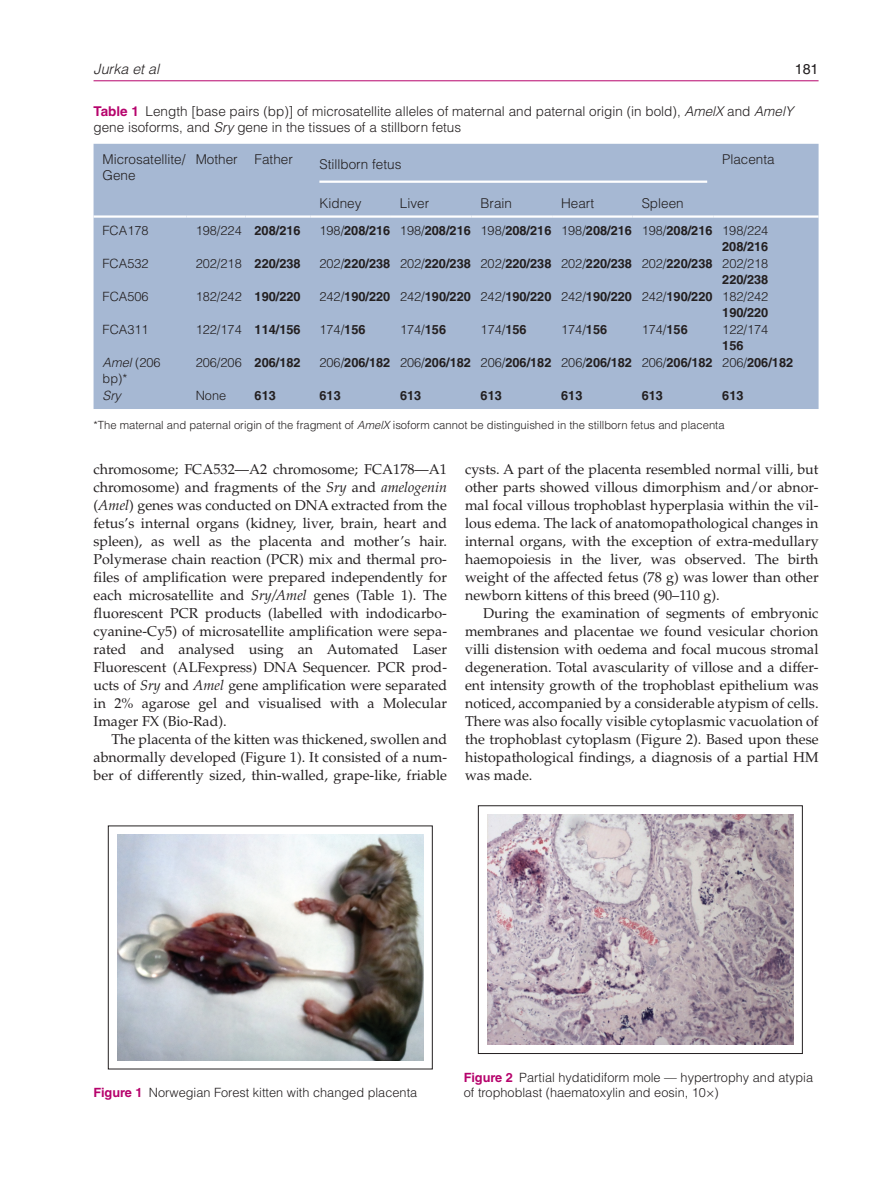
<style>
.page{position:relative;width:893px;height:1191px;background:#fff}
.page>*{position:absolute;margin:0;border:0;box-sizing:border-box;transform-origin:0 0}
.t1{font:14.25px/18px "Palatino LT Std";color:#231f20;text-align:justify}
.t2{font:italic 300 14.25px "Helvetica LT Std";color:#231f20}
.t3{font:14.25px "Helvetica LT Std";color:#231f20}
.t4{font:300 13.5px/15.8px "Helvetica LT Std";color:#231f20}
.t5{font:700 12.75px/15.8px "Helvetica LT Std";color:#231f20;text-align:right}
.t6{font:300 12.75px/15.8px "Helvetica LT Std";color:#231f20}
.t7{font:italic 300 12.75px "Helvetica LT Std";color:#231f20}
.t8{font:300 11.25px "Helvetica LT Std";color:#231f20}
.s1{font-weight:700;color:#b6036c}
.s2{font-style:italic}
.s3{font-weight:700}
.s4{font-weight:300}
</style>
<div class="page">
<hr style="left:94px;top:80px;width:725px;height:1px;background:#b6036c">
<div style="left:94px;top:144px;width:725px;height:265px;background:#a6b8d3"></div>
<hr style="left:94px;top:215px;width:93px;height:3px;background:#fff">
<hr style="left:187px;top:215px;width:59px;height:3px;background:#fff">
<hr style="left:246px;top:215px;width:64px;height:3px;background:#fff">
<hr style="left:310px;top:215px;width:81px;height:3px;background:#fff">
<hr style="left:391px;top:215px;width:80px;height:3px;background:#fff">
<hr style="left:471px;top:215px;width:81px;height:3px;background:#fff">
<hr style="left:552px;top:215px;width:81px;height:3px;background:#fff">
<hr style="left:633px;top:215px;width:80px;height:3px;background:#fff">
<hr style="left:713px;top:215px;width:106px;height:3px;background:#fff">
<hr style="left:319px;top:180px;width:388px;height:3px;background:#fff">
<img style="left:117px;top:835px;width:306px;height:225px">
<div style="left:108px;top:825px;width:325px;height:244px;border:1px solid #231f20"></div>
<img style="left:487px;top:814px;width:306px;height:230px">
<div style="left:478px;top:805px;width:325px;height:249px;border:1px solid #231f20"></div>
<p class="t2" style="left:94px;top:60px;width:67px">Jurka et al</p>
<p class="t3" style="left:795px;top:61px;width:25px">181</p>
<p class="t4" style="left:94px;top:103px;width:701px"><span class="s1">Table 1</span> Length [base pairs (bp)] of microsatellite alleles of maternal and paternal origin (in bold), <span class="s2">AmelX</span> and <span class="s2">AmelY </span>gene isoforms, and <span class="s2">Sry</span> gene in the tissues of a stillborn fetus</p>
<p class="t4" style="left:103px;top:151px;width:85px">Microsatellite/<br>Gene</p>
<p class="t4" style="left:196px;top:151px;width:44px">Mother</p>
<p class="t4" style="left:255px;top:151px;width:40px">Father</p>
<p class="t4" style="left:319px;top:156px;width:84px">Stillborn fetus</p>
<p class="t4" style="left:722px;top:151px;width:54px">Placenta</p>
<p class="t4" style="left:319px;top:195px;width:44px">Kidney</p>
<p class="t4" style="left:400px;top:195px;width:31px">Liver</p>
<p class="t4" style="left:481px;top:195px;width:33px">Brain</p>
<p class="t4" style="left:561px;top:195px;width:35px">Heart</p>
<p class="t4" style="left:642px;top:195px;width:44px">Spleen</p>
<p class="t6" style="left:103px;top:222px;width:48px">FCA178</p>
<p class="t6" style="left:196px;top:222px;width:106px">198/224 <span class="s3">208/216</span></p>
<p class="t5" style="left:319px;top:222px;width:450px"><span class="s4">198/</span>208/216 <span class="s4">198/</span>208/216 <span class="s4">198/</span>208/216 <span class="s4">198/</span>208/216 <span class="s4">198/</span>208/216 <span class="s4">198/224<br></span>208/216</p>
<p class="t6" style="left:103px;top:255px;width:48px">FCA532</p>
<p class="t6" style="left:196px;top:255px;width:106px">202/218 <span class="s3">220/238</span></p>
<p class="t5" style="left:319px;top:255px;width:450px"><span class="s4">202/</span>220/238 <span class="s4">202/</span>220/238 <span class="s4">202/</span>220/238 <span class="s4">202/</span>220/238 <span class="s4">202/</span>220/238 <span class="s4">202/218<br></span>220/238</p>
<p class="t6" style="left:103px;top:288px;width:48px">FCA506</p>
<p class="t6" style="left:196px;top:288px;width:106px">182/242 <span class="s3">190/220</span></p>
<p class="t5" style="left:319px;top:288px;width:450px"><span class="s4">242/</span>190/220 <span class="s4">242/</span>190/220 <span class="s4">242/</span>190/220 <span class="s4">242/</span>190/220 <span class="s4">242/</span>190/220 <span class="s4">182/242<br></span>190/220</p>
<p class="t6" style="left:103px;top:321px;width:48px">FCA311</p>
<p class="t6" style="left:196px;top:321px;width:106px">122/174 <span class="s3">114/156</span></p>
<p class="t6" style="left:319px;top:321px;width:48px">174/<span class="s3">156</span></p>
<p class="t6" style="left:400px;top:321px;width:48px">174/<span class="s3">156</span></p>
<p class="t6" style="left:481px;top:321px;width:48px">174/<span class="s3">156</span></p>
<p class="t6" style="left:561px;top:321px;width:48px">174/<span class="s3">156</span></p>
<p class="t6" style="left:642px;top:321px;width:48px">174/<span class="s3">156</span></p>
<p class="t6" style="left:722px;top:321px;width:48px">122/174</p>
<p class="t5" style="left:722px;top:337px;width:23px">156</p>
<p class="t6" style="left:103px;top:354px;width:60px"><span class="s2">Amel</span> (206 bp)*</p>
<p class="t6" style="left:196px;top:354px;width:106px">206/206 <span class="s3">206/182</span></p>
<p class="t5" style="left:319px;top:354px;width:475px"><span class="s4">206/</span>206/182 <span class="s4">206/</span>206/182 <span class="s4">206/</span>206/182 <span class="s4">206/</span>206/182 <span class="s4">206/</span>206/182 <span class="s4">206/</span>206/182</p>
<p class="t7" style="left:103px;top:387px;width:20px">Sry</p>
<p class="t6" style="left:196px;top:387px;width:32px">None</p>
<p class="t5" style="left:255px;top:387px;width:23px">613</p>
<p class="t5" style="left:319px;top:387px;width:23px">613</p>
<p class="t5" style="left:400px;top:387px;width:23px">613</p>
<p class="t5" style="left:481px;top:387px;width:23px">613</p>
<p class="t5" style="left:561px;top:387px;width:23px">613</p>
<p class="t5" style="left:642px;top:387px;width:23px">613</p>
<p class="t5" style="left:722px;top:387px;width:23px">613</p>
<p class="t8" style="left:94px;top:418px;width:633px">*The maternal and paternal origin of the fragment of <span class="s2">AmelX</span> isoform cannot be distinguished in the stillborn fetus and placenta</p>
<p class="t1" style="left:94px;top:460px;width:355px">chromosome; FCA532—A2 chromosome; FCA178—A1 chromosome) and fragments of the <span class="s2">Sry</span> and <span class="s2">amelogenin </span>(<span class="s2">Amel</span>) genes was conducted on DNA extracted from the fetus’s internal organs (kidney, liver, brain, heart and spleen), as well as the placenta and mother’s hair.<br>Polymerase chain reaction (PCR) mix and thermal pro&shy;files of amplification were prepared independently for each microsatellite and <span class="s2">Sry/Amel</span> genes (Table 1). The fluorescent PCR products (labelled with indodicarbo&shy;cyanine-Cy5) of microsatellite amplification were sepa&shy;rated and analysed using an Automated Laser Fluorescent (ALFexpress) DNA Sequencer. PCR prod&shy;ucts of <span class="s2">Sry</span> and <span class="s2">Amel</span> gene amplification were separated in 2% agarose gel and visualised with a Molecular Imager FX (Bio-Rad).</p>
<p class="t1" style="left:94px;top:730px;width:355px;text-indent:18px">The placenta of the kitten was thickened, swollen and abnormally developed (Figure 1). It consisted of a num&shy;ber of differently sized, thin-walled, grape-like, friable</p>
<p class="t1" style="left:465px;top:460px;width:355px">cysts. A part of the placenta resembled normal villi, but other parts showed villous dimorphism and/or abnor&shy;mal focal villous trophoblast hyperplasia within the vil&shy;lous edema. The lack of anatomopathological changes in internal organs, with the exception of extra-medullary haemopoiesis in the liver, was observed. The birth weight of the affected fetus (78 g) was lower than other newborn kittens of this breed (90–110 g).</p>
<p class="t1" style="left:465px;top:604px;width:355px;text-indent:18px">During the examination of segments of embryonic membranes and placentae we found vesicular chorion villi distension with oedema and focal mucous stromal degeneration. Total avascularity of villose and a differ&shy;ent intensity growth of the trophoblast epithelium was noticed, accompanied by a considerable atypism of cells.<br>There was also focally visible cytoplasmic vacuolation of the trophoblast cytoplasm (Figure 2). Based upon these histopathological findings, a diagnosis of a partial HM was made.</p>
<p class="t6" style="left:94px;top:1084px;width:325px"><span class="s1">Figure 1</span> Norwegian Forest kitten with changed placenta</p>
<p class="t6" style="left:464px;top:1069px;width:351px"><span class="s1">Figure 2</span> Partial hydatidiform mole — hypertrophy and atypia of trophoblast (haematoxylin and eosin, 10×)</p>
</div>
